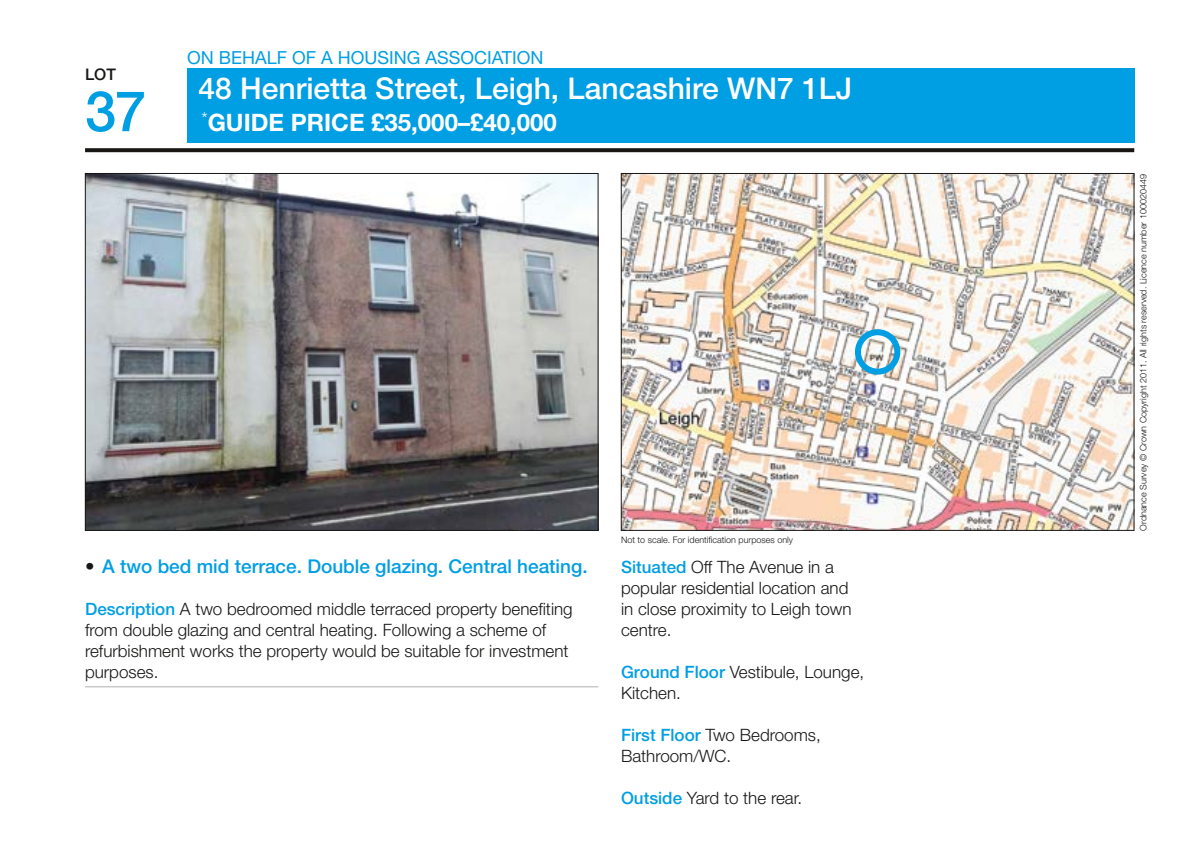
<style>
.page{position:relative;width:1191px;height:844px;background:#fff}
.page>*{position:absolute;margin:0;border:0;box-sizing:border-box;transform-origin:0 0}
.t1{font:500 56px "Helvetica Neue LT Std";color:#009ee3}
.t2{font:500 30px "Helvetica Neue LT Std";color:#fff}
.t3{font:700 24px "Helvetica Neue LT Std";color:#fff}
.t4{font:500 19px "Helvetica Neue LT Std";color:#009ee3}
.t5{font:18px "Helvetica Neue LT Std";color:#009ee3}
.t6{font:300 17px/21px "Helvetica Neue LT Std";color:#181716}
.t7{font:500 16px "Helvetica Neue LT Std";color:#181716}
.t8{font:300 9px "Helvetica Neue LT Std";color:#181716}
.s1{color:#181716}
.s2{font-weight:500;color:#009ee3}
</style>
<div class="page">
<div style="left:187px;top:68px;width:947px;height:74px;background:#009ee3"></div>
<svg style="left:85px;top:148px;width:1049px;height:4px;background:#232221"></svg>
<img style="left:87px;top:175px;width:509px;height:353px">
<img style="left:623px;top:175px;width:509px;height:353px">
<hr style="left:85px;top:686px;width:513px;height:1px;background:#b1b2b3">
<div style="left:855px;top:329px;width:45px;height:45px;border:6px solid #009ee3;border-radius:50%"></div>
<p class="t7" style="left:85px;top:64px;width:32px">LOT</p>
<h1 class="t1" style="left:85px;top:78px;width:63px">37</h1>
<p class="t5" style="left:187px;top:47px;width:358px">ON BEHALF OF A HOUSING ASSOCIATION</p>
<h2 class="t2" style="left:198px;top:71px;width:655px">48 Henrietta Street, Leigh, Lancashire WN7 1LJ</h2>
<h3 class="t3" style="left:201px;top:108px;width:357px"><sup>*</sup>GUIDE PRICE £35,000–£40,000</h3>
<p class="t8" style="left:621px;top:533px;width:174px">Not to scale. For identification purposes only</p>
<p class="t4" style="left:85px;top:554px;width:504px"><span class="s1">•</span> A two bed mid terrace. Double glazing. Central heating.</p>
<p class="t6" style="left:85px;top:597px;width:489px"><span class="s2">Description</span> A two bedroomed middle terraced property benefiting from double glazing and central heating. Following a scheme of refurbishment works the property would be suitable for investment purposes.</p>
<p class="t6" style="left:621px;top:555px;width:232px"><span class="s2">Situated</span> Off The Avenue in a popular residential location and in close proximity to Leigh town centre.</p>
<p class="t6" style="left:621px;top:660px;width:245px"><span class="s2">Ground Floor</span> Vestibule, Lounge,<br>Kitchen.</p>
<p class="t6" style="left:621px;top:723px;width:201px"><span class="s2">First Floor</span> Two Bedrooms,<br>Bathroom/WC.</p>
<p class="t6" style="left:621px;top:786px;width:183px"><span class="s2">Outside</span> Yard to the rear.</p>
<p class="t8" style="left:1137px;top:530px;width:357px;rotate:-90deg">Ordnance Survey © Crown Copyright 2011. All rights reserved. Licence number 100020449</p>
</div>
